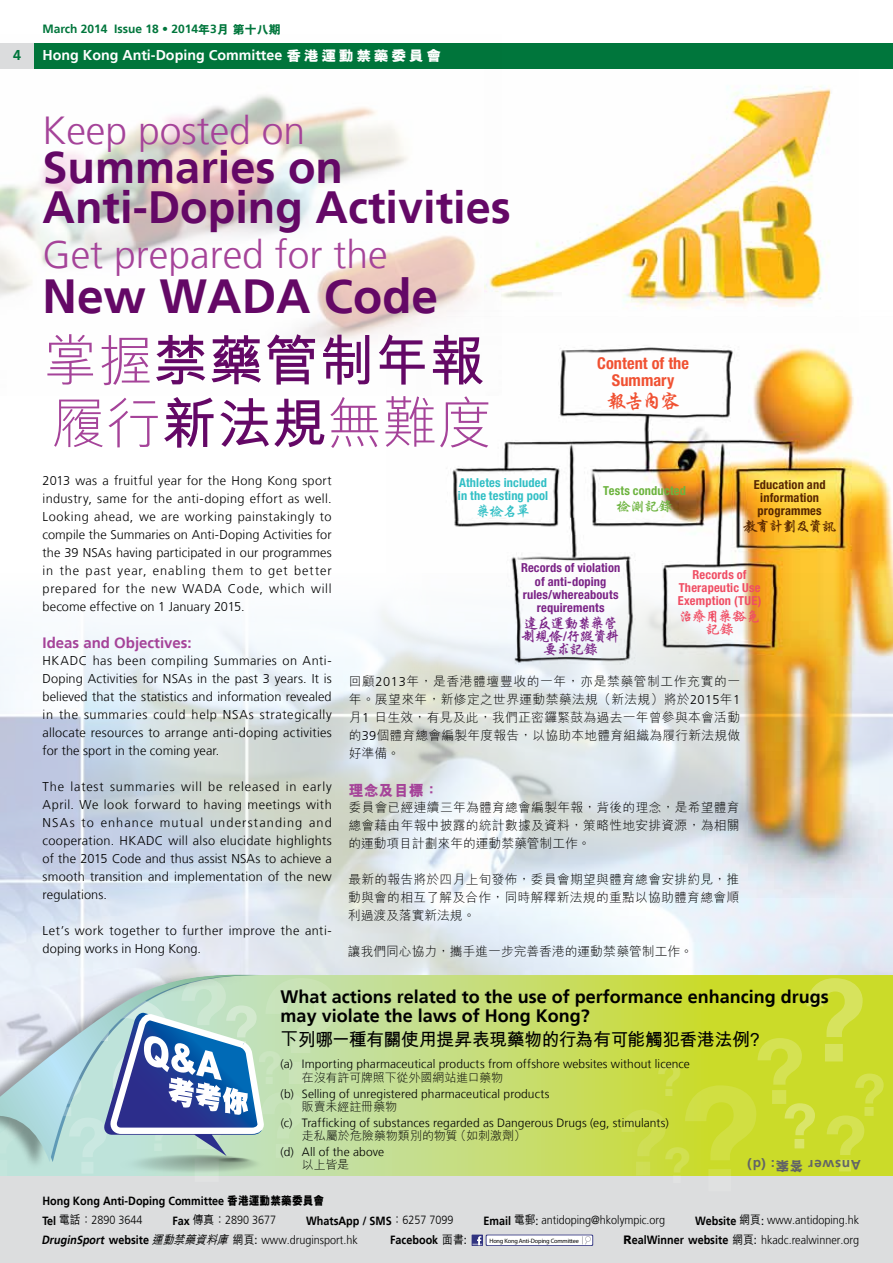
<style>
.page{position:relative;width:893px;height:1263px;background:#fff}
.page>*{position:absolute;margin:0;border:0;box-sizing:border-box;transform-origin:0 0}
.t1{font:700 176.1px "Helvetica Neue LT Std";color:#fff}
.t2{font:700 145.05px "Helvetica Neue LT Std";color:#fff}
.t3{font:700 114px "Helvetica Neue LT Std";color:#fff}
.t4{font:700 90.15px "Helvetica Neue LT Std";color:#fff}
.t5{font:700 76.5px "Helvetica Neue LT Std";color:#fff}
.t6{font:700 61.8px "Helvetica Neue LT Std";color:#fff}
.t7{font:700 57.9px "Helvetica Neue LT Std";color:#fff}
.t8{font:700 55.2px/62.7px "M Hei HK";color:#640866}
.t9{font:700 48.9px "Helvetica Neue LT Std";color:#fff}
.t10{font:700 47.85px "Frutiger LT";color:#640866}
.t11{font:700 45.15px "Frutiger LT";color:#640866}
.t12{font:700 45.15px "Helvetica Neue LT Std";color:#fff}
.t13{font:300 39px "Frutiger LT";color:#a54399}
.t14{font:700 21px "C Xing Kai HK";color:#f05132}
.t15{font:700 18px/19.5px "Frutiger LT";color:#000}
.t16{font:700 18px "M Hei HK";letter-spacing:-.035em;color:#000}
.t17{font:700 condensed 16.35px/17.4px "Helvetica Neue LT Std";letter-spacing:.005em;color:#f05132;text-align:center}
.t18{font:700 15px "Frutiger LT";color:#a54399}
.t19{font:700 15px/13px "C Xing Kai HK";letter-spacing:-.125em;color:#7a2386;text-align:center}
.t20{font:700 15px/13px "C Xing Kai HK";letter-spacing:-.1em;color:#f04e64;text-align:center}
.t21{font:700 15px "C Xing Kai HK";letter-spacing:-.125em;color:#572600}
.t22{font:800 15px "M Hei HK";color:#a54399}
.t23{font:700 15px "C Xing Kai HK";color:#31bfc5}
.t24{font:700 15px "C Xing Kai HK";color:#6cb33e}
.t25{font:700 14.25px "Frutiger LT";color:#fff}
.t26{font:700 14.25px "Frutiger LT";color:#00763c}
.t27{font:700 13.5px "Frutiger LT";color:#626466}
.t28{font:300 12.75px/18px "Frutiger LT";letter-spacing:.015em;color:#000;text-align:justify}
.t29{font:300 12.75px/18px "M Hei HK";letter-spacing:.02em;color:#000;text-align:justify}
.t30{font:300 12.75px/18px "Frutiger LT";letter-spacing:.035em;color:#000}
.t31{font:300 12.75px "M Hei HK";color:#000}
.t32{font:700 condensed 12.45px/13px "Helvetica Neue LT Std";letter-spacing:.015em;color:#7a2386;text-align:center}
.t33{font:700 condensed 12.45px/13px "Helvetica Neue LT Std";letter-spacing:.015em;color:#f04e64;text-align:center}
.t34{font:700 condensed 12.45px/13px "Helvetica Neue LT Std";letter-spacing:.015em;color:#572600;text-align:center}
.t35{font:700 condensed 12.45px/13px "Helvetica Neue LT Std";letter-spacing:.015em;color:#31bfc5}
.t36{font:700 condensed 12.45px "Helvetica Neue LT Std";letter-spacing:.015em;color:#6cb33e}
.t37{font:300 12px "Frutiger LT";letter-spacing:.005em;color:#000}
.t38{font:300 12px "M Hei HK";letter-spacing:-.005em;color:#000}
.t39{font:700 12px "Frutiger LT";color:#00763c}
.t40{font:300 11.85px "Frutiger LT";color:#000;scale:.91 1}
.t41{font:700 11.85px/19px "Frutiger LT";color:#000;scale:.91 1}
.t42{font:6.3px "Myriad Pro";letter-spacing:-.025em;color:#000}
.s1{font-family:"M Hei HK";font-weight:800}
.s2{font-weight:300;color:#a54399}
.s3{font-family:"Frutiger LT"}
.s4{font-family:"M Hei HK";font-weight:500}
.s5{font-weight:300}
.s6{font-weight:700}
.s7{font-weight:400}
.s8{font-weight:700;font-style:italic}
.s9{font-family:"M Hei HK";font-weight:500;font-style:italic}
</style>
<div class="page">
<img style="left:0;top:623px;width:816px;height:352px">
<img style="left:368px;top:346px;width:525px;height:551px">
<svg style="left:0;top:975px;width:893px;height:201px;background:#c7dc5f"></svg>
<div style="left:0;top:1176px;width:893px;height:87px;background:#dcddde"></div>
<div style="left:0;top:969px;width:250px;height:202px;background:#000;opacity:.35"></div>
<svg style="left:0;top:975px;width:262px;height:187px;background:#c2dcdc"></svg>
<div style="left:0;top:43px;width:893px;height:25px;background:#00763c"></div>
<img style="left:0;top:43px;width:502px;height:353px">
<img style="left:485px;top:68px;width:374px;height:265px">
<svg style="left:103px;top:1008px;width:161px;height:167px"></svg>
<div style="left:472px;top:1234px;width:11px;height:12px;background:#313481"></div>
<svg style="left:486px;top:1234px;width:107px;height:12px"></svg>
<div style="left:487px;top:1235px;width:105px;height:10px;background:#fff"></div>
<svg style="left:582px;top:1236px;width:9px;height:8px"></svg>
<svg style="left:472px;top:1236px;width:10px;height:9px"></svg>
<p class="t39" style="left:42px;top:22px;width:240px">March 2014 Issue 18 • 2014<span class="s1">年</span>3<span class="s1">月 第十八期</span></p>
<p class="t26" style="left:13px;top:46px;width:9px">4</p>
<p class="t25" style="left:42px;top:47px;width:400px">Hong Kong Anti-Doping Committee <span class="s1">香港運動禁藥委員會</span></p>
<h3 class="t13" style="left:43px;top:108px;width:264px">Keep posted on</h3>
<h3 class="t11" style="left:43px;top:181px;width:470px">Anti-Doping Activities</h3>
<h3 class="t13" style="left:43px;top:232px;width:347px">Get prepared for the</h3>
<h3 class="t10" style="left:43px;top:268px;width:397px">New WADA Code</h3>
<h3 class="t11" style="left:43px;top:140px;width:302px">Summaries on</h3>
<h3 class="t8" style="left:43px;top:324px;width:452px"><span class="s2">掌握</span>禁藥管制年報<span class="s2">履行</span>新法規<span class="s2">無難度</span></h3>
<p class="t17" style="left:597px;top:354px;width:93px">Content of the<br>Summary</p>
<h3 class="t14" style="left:606px;top:391px;width:76px">報告內容</h3>
<p class="t28" style="left:42px;top:471px;width:291px">2013 was a fruitful year for the Hong Kong sport industry, same for the anti-doping effort as well.<br>Looking ahead, we are working painstakingly to compile the Summaries on Anti-Doping Activities for the 39 NSAs having participated in our programmes in the past year, enabling them to get better prepared for the new WADA Code, which will become effective on 1 January 2015.</p>
<p class="t18" style="left:43px;top:634px;width:151px">Ideas and Objectives:</p>
<p class="t28" style="left:43px;top:651px;width:291px">HKADC has been compiling Summaries on Anti-Doping Activities for NSAs in the past 3 years. It is believed that the statistics and information revealed in the summaries could help NSAs strategically allocate resources to arrange anti-doping activities for the sport in the coming year.</p>
<p class="t28" style="left:43px;top:777px;width:291px">The latest summaries will be released in early April. We look forward to having meetings with NSAs to enhance mutual understanding and cooperation. HKADC will also elucidate highlights of the 2015 Code and thus assist NSAs to achieve a smooth transition and implementation of the new regulations.</p>
<p class="t30" style="left:43px;top:921px;width:291px">Let’s work together to further improve the anti&shy;doping works in Hong Kong.</p>
<p class="t35" style="left:458px;top:475px;width:92px">Athletes included in the testing pool</p>
<p class="t23" style="left:476px;top:504px;width:56px">藥檢名單</p>
<p class="t36" style="left:603px;top:483px;width:84px">Tests conducted</p>
<p class="t24" style="left:616px;top:499px;width:59px">檢測記錄</p>
<p class="t34" style="left:754px;top:478px;width:73px">Education and information programmes</p>
<p class="t21" style="left:743px;top:519px;width:95px">教育計劃及資訊</p>
<p class="t32" style="left:521px;top:561px;width:101px">Records of violation of anti-doping rules/whereabouts requirements</p>
<p class="t19" style="left:521px;top:616px;width:101px">違反運動禁藥管制規條/行蹤資料要求記錄</p>
<p class="t33" style="left:678px;top:568px;width:85px">Records of<br>Therapeutic Use<br>Exemption (TUE)</p>
<p class="t20" style="left:679px;top:610px;width:84px">治療用藥豁免記錄</p>
<p class="t29" style="left:349px;top:672px;width:393px">回顧<span class="s3">2013</span>年，是香港體壇豐收的一年，亦是禁藥管制工作充實的一年。展望來年，新修定之世界運動禁藥法規（新法規）將於<span class="s3">2015</span>年<span class="s3">1</span>月<span class="s3">1</span> 日生效，有見及此，我們正密鑼緊鼓為過去一年曾參與本會活動的<span class="s3">39</span>個體育總會編製年度報告，以協助本地體育組織為履行新法規做好準備。</p>
<p class="t22" style="left:349px;top:783px;width:92px">理念及目標：</p>
<p class="t29" style="left:348px;top:798px;width:393px">委員會已經連續三年為體育總會編製年報，背後的理念，是希望體育總會藉由年報中披露的統計數據及資料，策略性地安排資源，為相關的運動項目計劃來年的運動禁藥管制工作。</p>
<p class="t29" style="left:348px;top:870px;width:393px">最新的報告將於四月上旬發佈，委員會期望與體育總會安排約見，推動與會的相互了解及合作，同時解釋新法規的重點以協助體育總會順利過渡及落實新法規。</p>
<p class="t31" style="left:348px;top:945px;width:346px">讓我們同心協力，攜手進一步完善香港的運動禁藥管制工作。</p>
<h1 class="t1" style="left:76px;top:954px;width:267px">? <sup>?</sup></h1>
<h3 class="t3" style="left:803px;top:950px;width:65px">?</h3>
<h3 class="t15" style="left:281px;top:987px;width:550px">What actions related to the use of performance enhancing drugs may violate the laws of Hong Kong?</h3>
<h3 class="t16" style="left:281px;top:1026px;width:481px">下列哪一種有關使用提昇表現藥物的行為有可能觸犯香港法例?</h3>
<h3 class="t4" style="left:755px;top:1016px;width:52px">?</h3>
<p class="t37" style="left:281px;top:1057px;width:411px">(a) Importing pharmaceutical products from offshore websites without licence</p>
<p class="t38" style="left:302px;top:1071px;width:203px">在沒有許可牌照下從外國網站進口藥物</p>
<p class="t37" style="left:281px;top:1087px;width:270px">(b) Selling of unregistered pharmaceutical products</p>
<p class="t38" style="left:302px;top:1100px;width:97px">販賣未經註冊藥物</p>
<p class="t37" style="left:281px;top:1116px;width:389px">(c) Trafficking of substances regarded as Dangerous Drugs (eg, stimulants)</p>
<p class="t38" style="left:302px;top:1130px;width:225px">走私屬於危險藥物類別的物質（如刺激劑）</p>
<p class="t37" style="left:281px;top:1145px;width:105px">(d) All of the above</p>
<p class="t38" style="left:302px;top:1159px;width:49px">以上皆是</p>
<p class="t27" style="left:861px;top:1173px;width:115px;rotate:-180deg">An ws er <span class="s1">答案</span> : d( )</p>
<h3 class="t12" style="left:656px;top:1052px;width:27px">?</h3>
<h3 class="t7" style="left:51px;top:1060px;width:34px">?</h3>
<h3 class="t7" style="left:853px;top:1059px;width:34px">?</h3>
<h2 class="t2" style="left:680px;top:1050px;width:82px">?</h2>
<h3 class="t4" style="left:258px;top:1070px;width:52px">?</h3>
<h3 class="t6" style="left:783px;top:1088px;width:36px">?</h3>
<h3 class="t4" style="left:619px;top:1088px;width:52px">?</h3>
<h3 class="t5" style="left:824px;top:1097px;width:44px">?</h3>
<h3 class="t9" style="left:664px;top:1135px;width:29px">?</h3>
<p class="t41" style="left:42px;top:1191px;width:311px">Hong Kong Anti-Doping Committee <span class="s1">香港運動禁藥委員會<br></span>Tel <span class="s4">電話：</span><span class="s5">2890 3644</span></p>
<p class="t40" style="left:172px;top:1213px;width:115px"><span class="s6">Fax</span> <span class="s4">傳真：</span>2890 3677</p>
<p class="t41" style="left:306px;top:1211px;width:163px">WhatsApp / SMS<span class="s4">：</span><span class="s5">6257 7099</span></p>
<p class="t40" style="left:483px;top:1213px;width:201px"><span class="s6">Email</span> <span class="s4">電郵</span><span class="s7">:</span> antidoping@hkolympic.org</p>
<p class="t40" style="left:695px;top:1213px;width:182px"><span class="s6">Website</span> <span class="s4">網頁</span><span class="s7">:</span> www.antidoping.hk</p>
<p class="t40" style="left:41px;top:1233px;width:349px"><span class="s8">DruginSport</span> <span class="s6">website</span> <span class="s9">運動禁藥資料庫</span><span class="s4">網頁</span><span class="s7">:</span> www.druginsport.hk</p>
<p class="t41" style="left:390px;top:1231px;width:86px">Facebook <span class="s4">面書</span><span class="s7">:</span></p>
<p class="t40" style="left:622px;top:1233px;width:262px"><span class="s1">Ｒ</span><span class="s6">ealWinner website</span> <span class="s4">網頁</span><span class="s7">:</span> hkadc.realwinner.org</p>
<p class="t42" style="left:489px;top:1237px;width:91px">Hong Kong Anti-Doping Committee</p>
</div>
